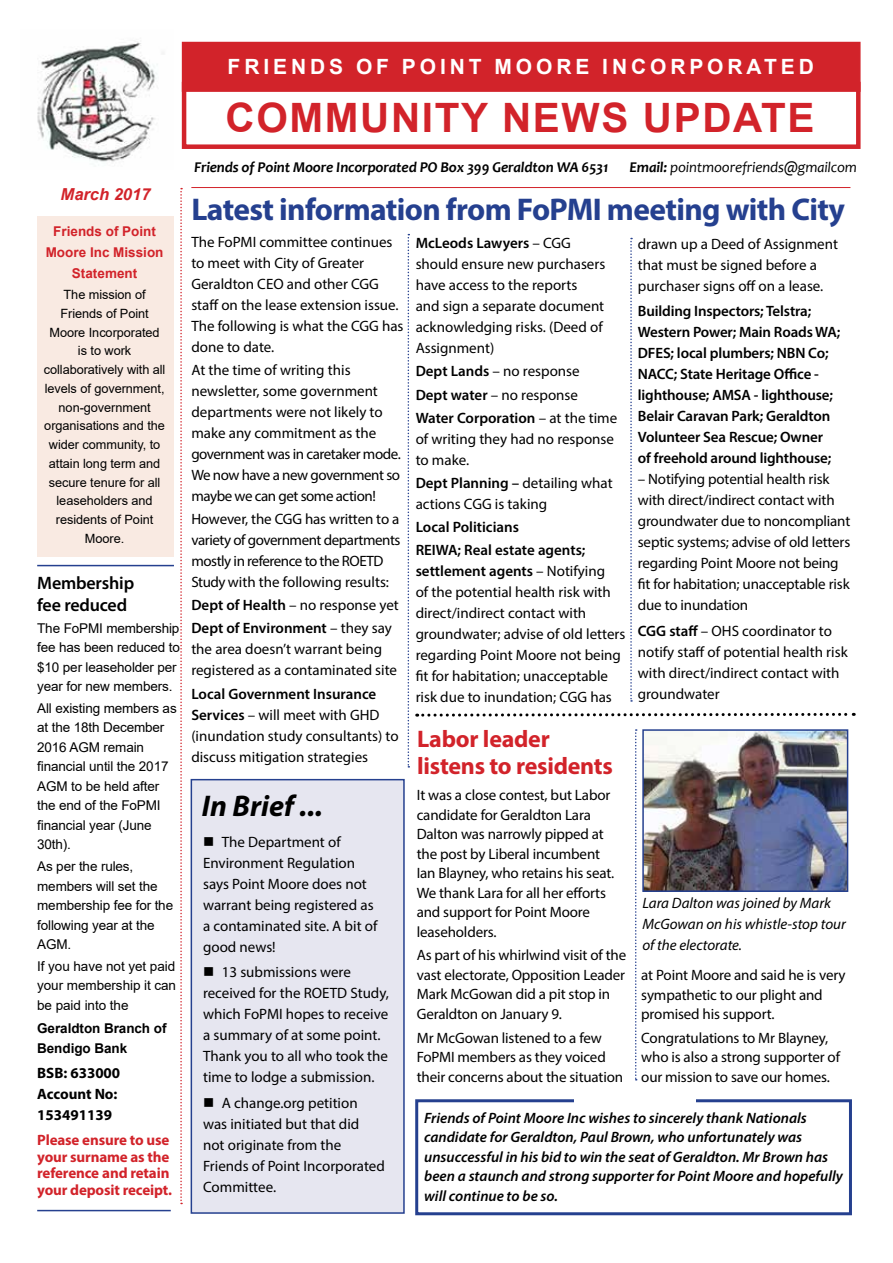
<style>
.page{position:relative;width:893px;height:1263px;background:#fff}
.page>*{position:absolute;margin:0;border:0;box-sizing:border-box;transform-origin:0 0}
.t1{font:700 40.5px "Arial";letter-spacing:.04em;color:#d2232a}
.t2{font:700 31.5px "Myriad Pro";letter-spacing:-.02em;color:#25408f}
.t3{font:italic 700 30px "Myriad Pro";color:#000}
.t4{font:700 24px/27px "Myriad Pro";letter-spacing:-.01em;color:#d2232a}
.t5{font:700 21px "Arial";letter-spacing:.185em;color:#fff}
.t6{font:600 18px/22.5px "Myriad Pro";letter-spacing:-.01em;color:#000}
.t7{font:italic 700 16.5px "Arial";color:#d2232a}
.t8{font:15px/21px "Myriad Pro";letter-spacing:-.005em;color:#000}
.t9{font:600 15px/21px "Myriad Pro";letter-spacing:-.01em;color:#000}
.t10{font:italic 600 15px/19.5px "Myriad Pro";color:#000}
.t11{font:15px/21px "Myriad Pro";letter-spacing:-.03em;color:#000}
.t12{font:700 15px/16.5px "Myriad Pro";letter-spacing:-.01em;color:#d2232a}
.t13{font:italic 15px/21px "Myriad Pro";color:#000}
.t14{font:italic 700 15px "Candara";letter-spacing:-.01em;color:#000}
.t15{font:italic 15px "Candara";letter-spacing:-.01em;color:#000}
.t16{font:700 15px/21px "Myriad Pro";color:#000}
.t17{font:13.5px/19.5px "Arial";letter-spacing:-.01em;color:#000}
.t18{font:700 13.5px/21px "Arial";color:#d2232a;text-align:center}
.t19{font:700 13.5px/19.5px "Arial";letter-spacing:-.005em;color:#000}
.t20{font:12.75px/18.8px "Arial";letter-spacing:-.005em;color:#000;text-align:center}
.s1{font-weight:700}
.s2{font-weight:600}
.s3{font-weight:400}
</style>
<div class="page">
<div style="left:415px;top:1099px;width:437px;height:116px;border:3px solid #25408f"></div>
<div style="left:191px;top:779px;width:214px;height:435px;background:#e6e6f0;border:2px solid #25408f"></div>
<div style="left:37px;top:217px;width:137px;height:340px;background:#f9eae2"></div>
<div style="left:182px;top:42px;width:678px;height:50px;background:#d2232a;border:2px solid #d2232a"></div>
<div style="left:182px;top:82px;width:678px;height:67px;border:4px solid #d2232a"></div>
<img style="left:37px;top:41px;width:127px;height:121px">
<hr style="left:191px;top:187px;width:659px;height:1px;background:#d2232a">
<svg style="left:180px;top:188px;width:2px;height:1016px"></svg>
<svg style="left:635px;top:729px;width:2px;height:351px"></svg>
<hr style="left:37px;top:565px;width:137px;height:1px;background:#25408f">
<hr style="left:37px;top:1210px;width:134px;height:1px;background:#25408f">
<img style="left:645px;top:732px;width:200px;height:157px">
<div style="left:642px;top:729px;width:206px;height:163px;border:2px solid #25408f"></div>
<svg style="left:417px;top:712px;width:437px;height:5px"></svg>
<div style="left:574px;top:1095px;width:122px;height:13px;background:#fff"></div>
<svg style="left:630px;top:238px;width:2px;height:464px"></svg>
<svg style="left:408px;top:234px;width:1px;height:533px"></svg>
<p class="t7" style="left:61px;top:183px;width:91px">March 2017</p>
<p class="t18" style="left:46px;top:221px;width:119px">Friends of Point<br>Moore Inc Mission<br>Statement</p>
<p class="t20" style="left:44px;top:285px;width:123px">The mission of<br>Friends of Point<br>Moore Incorporated is to work collaboratively with all levels of government, non-government organisations and the wider community, to attain long term and secure tenure for all leaseholders and residents of Point<br>Moore.</p>
<p class="t6" style="left:37px;top:571px;width:99px">Membership fee reduced</p>
<p class="t17" style="left:37px;top:618px;width:144px">The FoPMI membership fee has been reduced to $10 per leaseholder per year for new members.</p>
<p class="t17" style="left:37px;top:698px;width:141px">All existing members as at the 18th December<br>2016 AGM remain financial until the 2017<br>AGM to be held after the end of the FoPMI financial year (June<br>30th).</p>
<p class="t17" style="left:37px;top:856px;width:137px">As per the rules, members will set the membership fee for the following year at the<br>AGM.</p>
<p class="t17" style="left:37px;top:956px;width:140px;text-align:justify">If you have not yet paid your membership it can be paid into the</p>
<p class="t19" style="left:37px;top:1019px;width:131px">Geraldton Branch of<br>Bendigo Bank</p>
<p class="t16" style="left:37px;top:1062px;width:85px">BSB: 633000<br>Account No:<br>153491139</p>
<p class="t12" style="left:37px;top:1131px;width:136px">Please ensure to use your surname as the reference and retain your deposit receipt.</p>
<h3 class="t5" style="left:228px;top:52px;width:588px">Friends of Point Moore I ncorp orated</h3>
<h1 class="t1" style="left:226px;top:89px;width:505px">COMMUNITY NEWS UPDATE</h1>
<p class="t14" style="left:194px;top:157px;width:416px">Friends of Point Moore Incorporated PO Box 399 Geraldton WA 6531</p>
<p class="t15" style="left:629px;top:157px;width:229px"><span class="s1">Email:</span> pointmoorefriends@gmailcom</p>
<h2 class="t2" style="left:191px;top:189px;width:655px">Latest information from FoPMI meeting with City</h2>
<p class="t8" style="left:638px;top:233px;width:202px">drawn up a Deed of Assignment that must be signed before a purchaser signs off on a lease.</p>
<p class="t9" style="left:638px;top:300px;width:204px">Building Inspectors; Telstra;<br>Western Power; Main Roads WA;<br>DFES; local plumbers; NBN Co;<br>NACC; State Heritage Office - lighthouse; AMSA - lighthouse;<br>Belair Caravan Park; Geraldton<br>Volunteer Sea Rescue; Owner<br>of freehold around lighthouse;</p>
<p class="t8" style="left:638px;top:468px;width:214px">– Notifying potential health risk with direct/indirect contact with groundwater due to noncompliant septic systems; advise of old letters regarding Point Moore not being fit for habitation; unacceptable risk due to inundation</p>
<p class="t8" style="left:638px;top:620px;width:211px"><span class="s2">CGG staff</span> – OHS coordinator to notify staff of potential health risk with direct/indirect contact with groundwater</p>
<p class="t8" style="left:191px;top:231px;width:214px">The FoPMI committee continues to meet with City of Greater<br>Geraldton CEO and other CGG staff on the lease extension issue.<br>The following is what the CGG has done to date.</p>
<p class="t8" style="left:191px;top:359px;width:211px">At the time of writing this newsletter, some government departments were not likely to make any commitment as the government was in caretaker mode.<br>We now have a new government so maybe we can get some action!</p>
<p class="t11" style="left:191px;top:508px;width:211px">However, the CGG has written to a variety of government departments mostly in reference to the ROETD Study with the following results:</p>
<p class="t9" style="left:191px;top:593px;width:209px;line-height:23.1px">Dept of Health <span class="s3">– no response yet<br></span>Dept of Environment <span class="s3">– they say</span></p>
<p class="t8" style="left:191px;top:639px;width:207px">the area doesn’t warrant being registered as a contaminated site</p>
<p class="t8" style="left:191px;top:683px;width:209px"><span class="s2">Local Government Insurance<br>Services</span> – will meet with GHD (inundation study consultants) to discuss mitigation strategies</p>
<p class="t8" style="left:416px;top:233px;width:191px"><span class="s2">McLeods Lawyers</span> – CGG should ensure new purchasers have access to the reports<br>and sign a separate document acknowledging risks. (Deed of<br>Assignment)</p>
<p class="t9" style="left:416px;top:359px;width:203px;line-height:23.1px">Dept Lands <span class="s3">– no response<br></span>Dept water <span class="s3">– no response<br></span>Water Corporation <span class="s3">– at the time</span></p>
<p class="t8" style="left:416px;top:428px;width:200px">of writing they had no response to make.</p>
<p class="t8" style="left:416px;top:472px;width:198px"><span class="s2">Dept Planning –</span> detailing what actions CGG is taking</p>
<p class="t9" style="left:416px;top:515px;width:171px;line-height:23.1px">Local Politicians<br>REIWA; Real estate agents;</p>
<p class="t8" style="left:416px;top:560px;width:211px"><span class="s2">settlement agents</span> – Notifying<br>of the potential health risk with direct/indirect contact with groundwater; advise of old letters regarding Point Moore not being fit for habitation; unacceptable risk due to inundation; CGG has</p>
<h3 class="t4" style="left:417px;top:725px;width:197px">Labor leader listens to residents</h3>
<p class="t8" style="left:417px;top:785px;width:199px;line-height:19.5px">It was a close contest, but Labor candidate for Geraldton Lara<br>Dalton was narrowly pipped at the post by Liberal incumbent<br>Ian Blayney, who retains his seat.<br>We thank Lara for all her efforts and support for Point Moore leaseholders.</p>
<p class="t8" style="left:417px;top:945px;width:211px;line-height:19.5px">As part of his whirlwind visit of the vast electorate, Opposition Leader<br>Mark McGowan did a pit stop in<br>Geraldton on January 9.</p>
<p class="t8" style="left:417px;top:1027px;width:208px;line-height:19.5px">Mr McGowan listened to a few<br>FoPMI members as they voiced their concerns about the situation</p>
<h3 class="t3" style="left:202px;top:787px;width:122px">In Brief ...</h3>
<p class="t8" style="left:203px;top:831px;width:176px">■ The Department of<br>Environment Regulation says Point Moore does not warrant being registered as a contaminated site. A bit of good news!</p>
<p class="t8" style="left:203px;top:962px;width:187px">■ 13 submissions were received for the ROETD Study, which FoPMI hopes to receive a summary of at some point.<br>Thank you to all who took the time to lodge a submission.</p>
<p class="t8" style="left:203px;top:1092px;width:183px">■ A change.org petition was initiated but that did<br>not originate from the<br>Friends of Point Incorporated<br>Committee.</p>
<p class="t13" style="left:642px;top:892px;width:205px">Lara Dalton was joined by Mark<br>McGowan on his whistle-stop tour of the electorate.</p>
<p class="t8" style="left:641px;top:965px;width:206px;line-height:19.5px">at Point Moore and said he is very sympathetic to our plight and promised his support.</p>
<p class="t8" style="left:641px;top:1028px;width:200px;line-height:19.5px">Congratulations to Mr Blayney, who is also a strong supporter of our mission to save our homes.</p>
<p class="t10" style="left:424px;top:1107px;width:420px">Friends of Point Moore Inc wishes to sincerely thank Nationals candidate for Geraldton, Paul Brown, who unfortunately was unsuccessful in his bid to win the seat of Geraldton. Mr Brown has been a staunch and strong supporter for Point Moore and hopefully will continue to be so.</p>
</div>
